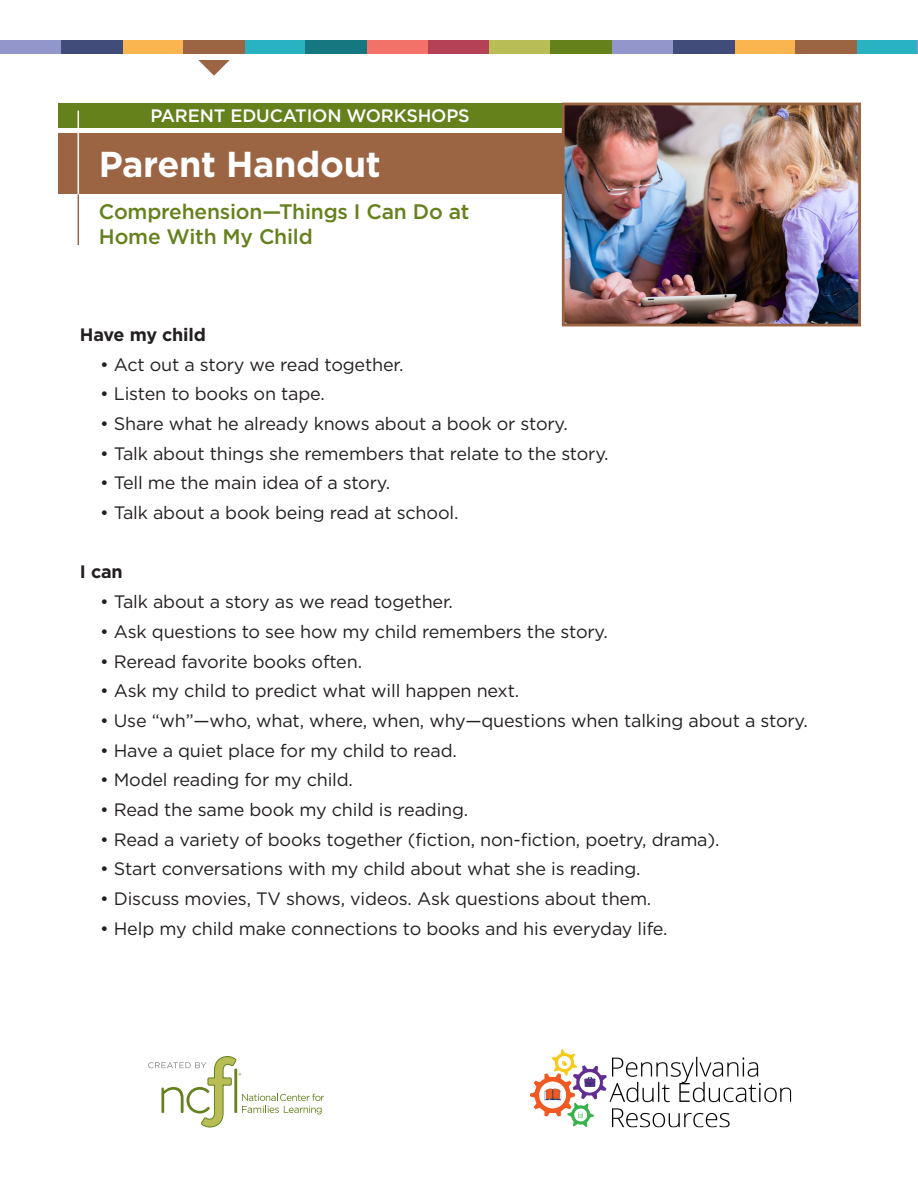
<style>
.page{position:relative;width:918px;height:1188px;background:#fff}
.page>*{position:absolute;margin:0;border:0;box-sizing:border-box;transform-origin:0 0}
.t1{font:700 36px "Gotham";letter-spacing:-.01em;color:#fff}
.t2{font:500 21px/25.2px "Gotham";letter-spacing:-.01em;color:#64811c}
.Bullet_1{font:18px "Gotham";letter-spacing:-.01em;color:#231f20}
.t3{font:500 18px "Gotham";letter-spacing:-.01em;color:#fff}
.Bullet_1-2{font:700 18px "Gotham";letter-spacing:-.01em;color:#231f20}
</style>
<div class="page">
<div style="left:122px;top:40px;width:61px;height:14px;background:#fbb550"></div>
<div style="left:367px;top:40px;width:61px;height:14px;background:#f27269"></div>
<div style="left:0;top:40px;width:61px;height:14px;background:#9396ca"></div>
<div style="left:245px;top:40px;width:61px;height:14px;background:#28b2c2"></div>
<div style="left:183px;top:40px;width:62px;height:14px;background:#9b6544"></div>
<div style="left:428px;top:40px;width:61px;height:14px;background:#b54156"></div>
<div style="left:61px;top:40px;width:61px;height:14px;background:#424c7a"></div>
<div style="left:306px;top:40px;width:61px;height:14px;background:#15777f"></div>
<div style="left:489px;top:40px;width:62px;height:14px;background:#b9bd55"></div>
<div style="left:734px;top:40px;width:61px;height:14px;background:#fbb550"></div>
<div style="left:612px;top:40px;width:61px;height:14px;background:#9396ca"></div>
<div style="left:857px;top:40px;width:61px;height:14px;background:#28b2c2"></div>
<div style="left:551px;top:40px;width:61px;height:14px;background:#64811c"></div>
<div style="left:795px;top:40px;width:62px;height:14px;background:#9b6544"></div>
<div style="left:673px;top:40px;width:61px;height:14px;background:#424c7a"></div>
<svg style="left:198px;top:60px;width:32px;height:16px"></svg>
<div style="left:58px;top:134px;width:532px;height:60px;background:#9b6544"></div>
<div style="left:58px;top:103px;width:532px;height:25px;background:#64811c"></div>
<hr style="left:78px;top:111px;width:1px;height:134px;background:#fff">
<hr style="left:78px;top:194px;width:1px;height:51px;background:#9b6544">
<svg style="left:917px;top:40px;width:1px;height:14px"></svg>
<img style="left:566px;top:107px;width:291px;height:215px">
<div style="left:562px;top:103px;width:299px;height:223px;border:3px solid #9b6544"></div>
<svg style="left:148px;top:1056px;width:176px;height:71px"></svg>
<img style="left:531px;top:1050px;width:261px;height:78px">
<p class="t3" style="left:150px;top:104px;width:321px">PARENT EDUCATION WORKSHOPS</p>
<p class="t1" style="left:99px;top:140px;width:283px">Parent Handout</p>
<p class="t2" style="left:99px;top:199px;width:372px">Comprehension—Things I Can Do at<br>Home With My Child</p>
<p class="Bullet_1-2" style="left:80px;top:323px;width:128px">Have my child</p>
<p class="Bullet_1" style="left:100px;top:353px;width:305px">• Act out a story we read together.</p>
<p class="Bullet_1" style="left:100px;top:382px;width:226px">• Listen to books on tape.</p>
<p class="Bullet_1" style="left:100px;top:412px;width:469px">• Share what he already knows about a book or story.</p>
<p class="Bullet_1" style="left:100px;top:442px;width:510px">• Talk about things she remembers that relate to the story.</p>
<p class="Bullet_1" style="left:100px;top:471px;width:291px">• Tell me the main idea of a story.</p>
<p class="Bullet_1" style="left:100px;top:501px;width:360px">• Talk about a book being read at school.</p>
<p class="Bullet_1-2" style="left:80px;top:560px;width:44px">I can</p>
<p class="Bullet_1" style="left:100px;top:590px;width:354px">• Talk about a story as we read together.</p>
<p class="Bullet_1" style="left:100px;top:620px;width:509px">• Ask questions to see how my child remembers the story.</p>
<p class="Bullet_1" style="left:100px;top:650px;width:263px">• Reread favorite books often.</p>
<p class="Bullet_1" style="left:100px;top:679px;width:421px">• Ask my child to predict what will happen next.</p>
<p class="Bullet_1" style="left:100px;top:709px;width:709px">• Use “wh”—who, what, where, when, why—questions when talking about a story.</p>
<p class="Bullet_1" style="left:100px;top:739px;width:358px">• Have a quiet place for my child to read.</p>
<p class="Bullet_1" style="left:100px;top:768px;width:254px">• Model reading for my child.</p>
<p class="Bullet_1" style="left:100px;top:798px;width:370px">• Read the same book my child is reading.</p>
<p class="Bullet_1" style="left:100px;top:828px;width:621px">• Read a variety of books together (fiction, non-fiction, poetry, drama).</p>
<p class="Bullet_1" style="left:100px;top:858px;width:542px">• Start conversations with my child about what she is reading.</p>
<p class="Bullet_1" style="left:100px;top:887px;width:553px">• Discuss movies, TV shows, videos. Ask questions about them.</p>
<p class="Bullet_1" style="left:100px;top:917px;width:569px">• Help my child make connections to books and his everyday life.</p>
</div>
